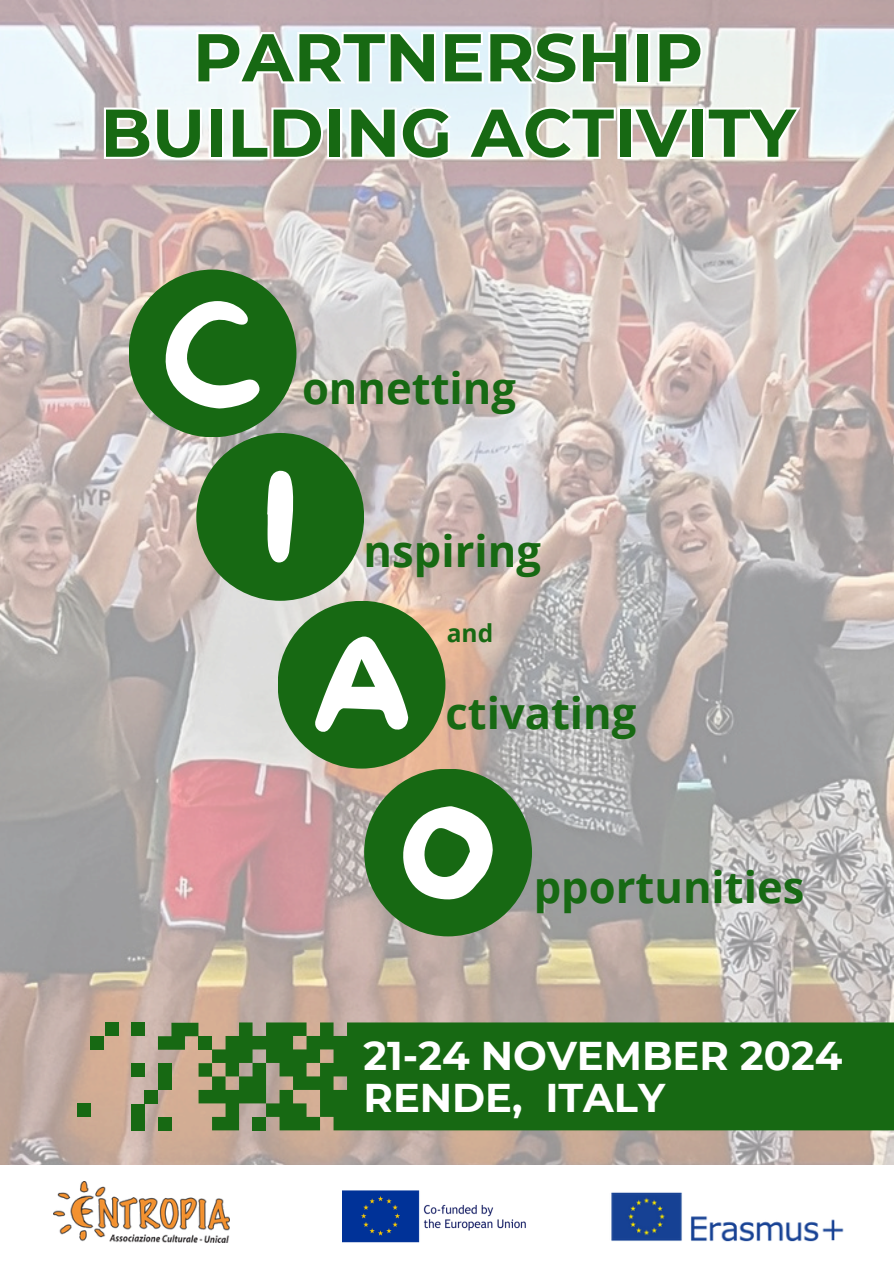
<style>
.page{position:relative;width:894px;height:1264px;background:#fff}
.page>*{position:absolute;margin:0;border:0;box-sizing:border-box;transform-origin:0 0}
.t1{font:127.05px "More Sugar";color:#fff}
.t2{font:700 67.35px/75.3px "Montserrat";color:#176913;text-align:center}
.t3{font:700 43.5px "Open Sans";color:#176913}
.t4{font:700 40.05px/42px "Montserrat";color:#fff}
.t5{font:700 24.6px "Open Sans";color:#176913}
</style>
<div class="page">
<img style="left:0;top:0;width:893px;height:1164px">
<img style="left:611px;top:1192px;width:233px;height:49px">
<img style="left:54px;top:1181px;width:175px;height:61px">
<svg style="left:198px;top:1062px;width:14px;height:68px"></svg>
<div style="left:198px;top:1035px;width:14px;height:14px;background:#176913"></div>
<svg style="left:212px;top:1022px;width:681px;height:108px;background:#236d1c"></svg>
<div style="left:131px;top:1103px;width:13px;height:27px;background:#176913"></div>
<div style="left:158px;top:1117px;width:13px;height:13px;background:#176913"></div>
<div style="left:131px;top:1022px;width:13px;height:14px;background:#176913"></div>
<div style="left:105px;top:1022px;width:13px;height:14px;background:#176913"></div>
<svg style="left:158px;top:1022px;width:40px;height:27px"></svg>
<div style="left:131px;top:1063px;width:13px;height:13px;background:#176913"></div>
<div style="left:90px;top:1036px;width:14px;height:13px;background:#176913"></div>
<div style="left:77px;top:1103px;width:13px;height:14px;background:#176913"></div>
<div style="left:144px;top:1090px;width:14px;height:13px;background:#176913"></div>
<div style="left:158px;top:1063px;width:13px;height:27px;background:#176913"></div>
<div style="left:196px;top:433px;width:168px;height:168px;background:#176913;border-radius:50%"></div>
<div style="left:277px;top:601px;width:168px;height:167px;background:#176913;border-radius:50%"></div>
<div style="left:364px;top:768px;width:168px;height:168px;background:#176913;border-radius:50%"></div>
<div style="left:128px;top:269px;width:168px;height:168px;background:#176913;border-radius:50%"></div>
<img style="left:342px;top:1190px;width:184px;height:52px">
<svg style="left:194px;top:28px;width:511px;height:59px"></svg>
<svg style="left:102px;top:104px;width:702px;height:58px"></svg>
<h3 class="t2" style="left:100px;top:20px;width:696px">PARTNERSHIP<br>BUILDING ACTIVITY</h3>
<h3 class="t1" style="left:161px;top:287px;width:105px">C</h3>
<p class="t3" style="left:302px;top:358px;width:215px">onnetting</p>
<p class="t1" style="left:262px;top:449px;width:37px">I</p>
<h3 class="t3" style="left:363px;top:520px;width:179px">nspiring</h3>
<p class="t1" style="left:310px;top:619px;width:104px">A</p>
<p class="t5" style="left:446px;top:615px;width:48px">and</p>
<h2 class="t3" style="left:445px;top:682px;width:192px">ctivating</h2>
<h3 class="t1" style="left:398px;top:784px;width:100px">O</h3>
<p class="t3" style="left:533px;top:856px;width:272px">pportunities</p>
<p class="t4" style="left:363px;top:1034px;width:480px">21-24 NOVEMBER 2024<br>RENDE, ITALY</p>
</div>
